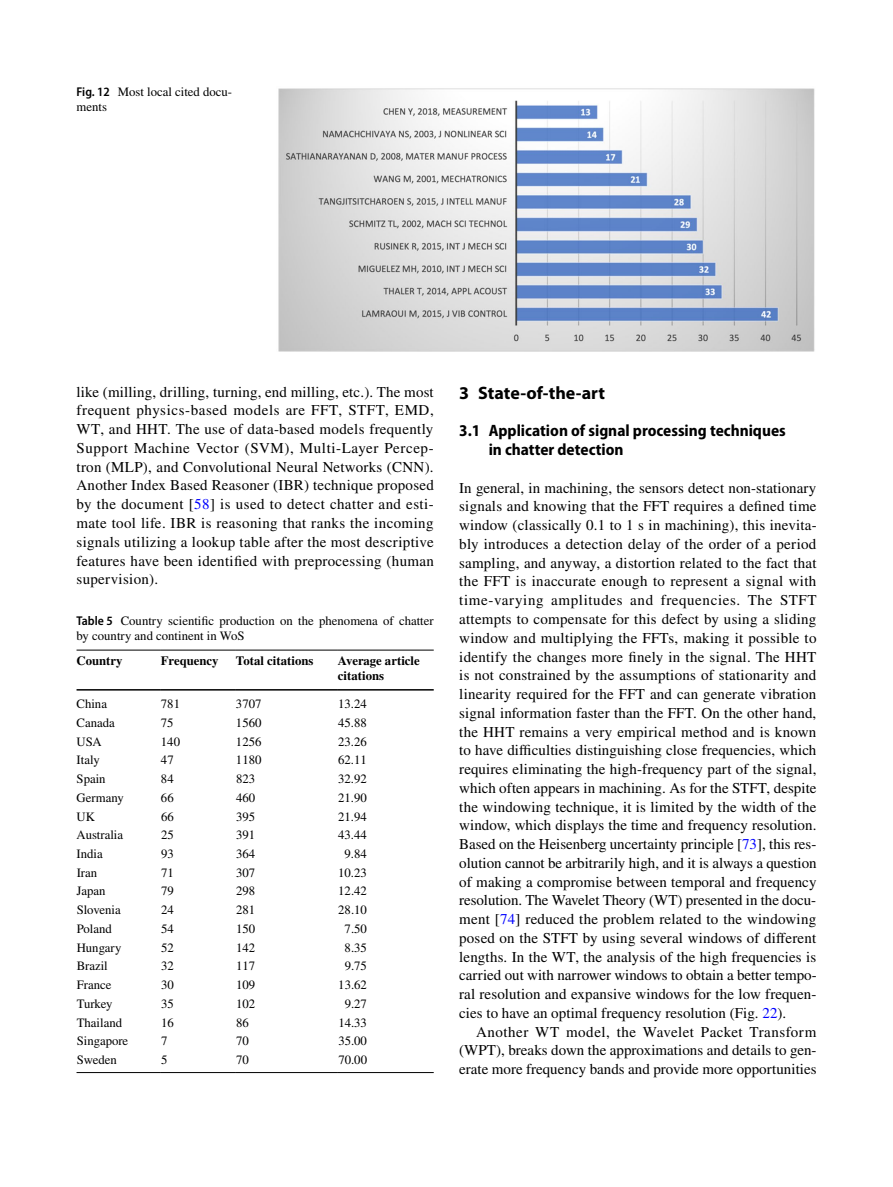
<style>
.page{position:relative;width:893px;height:1187px;background:#fff}
.page>*{position:absolute;margin:0;border:0;box-sizing:border-box;transform-origin:0 0}
.t1{font:700 18px "Myriad Pro";color:#000}
.t2{font:700 semi-condensed 16.5px/18.8px "Myriad Pro";color:#000}
.t3{font:15px/18.8px "STIX";letter-spacing:.005em;color:#000;text-align:justify}
.t4{font:12.75px/15px "STIX";color:#000}
.t5{font:700 12.75px/15px "STIX";color:#000}
.s1{font-family:"Myriad Pro";font-weight:600;font-stretch:semi-condensed}
.s2{color:#00f}
</style>
<div class="page">
<img style="left:278px;top:88px;width:537px;height:264px">
<hr style="left:77px;top:649px;width:84px;height:1px;background:#000">
<hr style="left:77px;top:689px;width:84px;height:1px;background:#000">
<hr style="left:161px;top:649px;width:75px;height:1px;background:#000">
<hr style="left:161px;top:689px;width:75px;height:1px;background:#000">
<hr style="left:236px;top:649px;width:102px;height:1px;background:#000">
<hr style="left:236px;top:689px;width:102px;height:1px;background:#000">
<hr style="left:338px;top:649px;width:96px;height:1px;background:#000">
<hr style="left:338px;top:689px;width:96px;height:1px;background:#000">
<hr style="left:77px;top:1072px;width:84px;height:1px;background:#000">
<hr style="left:161px;top:1072px;width:75px;height:1px;background:#000">
<hr style="left:236px;top:1072px;width:102px;height:1px;background:#000">
<hr style="left:338px;top:1072px;width:96px;height:1px;background:#000">
<p class="t4" style="left:77px;top:85px;width:157px"><span class="s1">Fig. 12</span> Most local cited docu&shy;ments</p>
<p class="t3" style="left:77px;top:383px;width:359px">like (milling, drilling, turning, end milling, etc.). The most frequent physics-based models are FFT, STFT, EMD, WT, and HHT. The use of data-based models frequently Support Machine Vector (SVM), Multi-Layer Percep&shy;tron (MLP), and Convolutional Neural Networks (CNN).<br>Another Index Based Reasoner (IBR) technique proposed by the document [<span class="s2">58</span>] is used to detect chatter and esti&shy;mate tool life. IBR is reasoning that ranks the incoming signals utilizing a lookup table after the most descriptive features have been identified with preprocessing (human supervision).</p>
<p class="t1" style="left:459px;top:381px;width:147px">3 State‑of‑the‑art</p>
<p class="t2" style="left:489px;top:421px;width:299px;text-indent:-29px">3.1 Application of signal processing techniques in chatter detection</p>
<p class="t3" style="left:459px;top:479px;width:359px">In general, in machining, the sensors detect non-stationary signals and knowing that the FFT requires a defined time window (classically 0.1 to 1 s in machining), this inevita&shy;bly introduces a detection delay of the order of a period sampling, and anyway, a distortion related to the fact that the FFT is inaccurate enough to represent a signal with time-varying amplitudes and frequencies. The STFT attempts to compensate for this defect by using a sliding window and multiplying the FFTs, making it possible to identify the changes more finely in the signal. The HHT is not constrained by the assumptions of stationarity and linearity required for the FFT and can generate vibration signal information faster than the FFT. On the other hand, the HHT remains a very empirical method and is known to have difficulties distinguishing close frequencies, which requires eliminating the high-frequency part of the signal, which often appears in machining. As for the STFT, despite the windowing technique, it is limited by the width of the window, which displays the time and frequency resolution.<br>Based on the Heisenberg uncertainty principle [<span class="s2">73</span>], this res&shy;olution cannot be arbitrarily high, and it is always a question of making a compromise between temporal and frequency resolution. The Wavelet Theory (WT) presented in the docu&shy;ment [<span class="s2">74</span>] reduced the problem related to the windowing posed on the STFT by using several windows of different lengths. In the WT, the analysis of the high frequencies is carried out with narrower windows to obtain a better tempo&shy;ral resolution and expansive windows for the low frequen&shy;cies to have an optimal frequency resolution (Fig. <span class="s2">22</span>).</p>
<p class="t3" style="left:459px;top:1023px;width:359px;text-indent:17px">Another WT model, the Wavelet Packet Transform (WPT), breaks down the approximations and details to gen&shy;erate more frequency bands and provide more opportunities</p>
<p class="t4" style="left:77px;top:613px;width:359px"><span class="s1">Table 5</span> Country scientific production on the phenomena of chatter by country and continent in WoS</p>
<p class="t5" style="left:77px;top:653px;width:48px">Country</p>
<p class="t5" style="left:161px;top:653px;width:59px">Frequency</p>
<p class="t5" style="left:236px;top:653px;width:79px">Total citations</p>
<p class="t5" style="left:338px;top:653px;width:83px">Average article citations</p>
<p class="t4" style="left:77px;top:697px;width:32px">China</p>
<p class="t4" style="left:161px;top:697px;width:21px">781</p>
<p class="t4" style="left:236px;top:697px;width:27px">3707</p>
<p class="t4" style="left:338px;top:697px;width:30px">13.24</p>
<p class="t4" style="left:77px;top:716px;width:40px">Canada</p>
<p class="t4" style="left:161px;top:716px;width:14px">75</p>
<p class="t4" style="left:236px;top:716px;width:27px">1560</p>
<p class="t4" style="left:338px;top:716px;width:30px">45.88</p>
<p class="t4" style="left:77px;top:734px;width:27px">USA</p>
<p class="t4" style="left:161px;top:734px;width:21px">140</p>
<p class="t4" style="left:236px;top:734px;width:27px">1256</p>
<p class="t4" style="left:338px;top:734px;width:30px">23.26</p>
<p class="t4" style="left:77px;top:753px;width:25px">Italy</p>
<p class="t4" style="left:161px;top:753px;width:14px">47</p>
<p class="t4" style="left:236px;top:753px;width:27px">1180</p>
<p class="t4" style="left:338px;top:753px;width:30px">62.11</p>
<p class="t4" style="left:77px;top:772px;width:31px">Spain</p>
<p class="t4" style="left:161px;top:772px;width:14px">84</p>
<p class="t4" style="left:236px;top:772px;width:21px">823</p>
<p class="t4" style="left:338px;top:772px;width:30px">32.92</p>
<p class="t4" style="left:77px;top:790px;width:49px">Germany</p>
<p class="t4" style="left:161px;top:790px;width:14px">66</p>
<p class="t4" style="left:236px;top:790px;width:21px">460</p>
<p class="t4" style="left:338px;top:790px;width:30px">21.90</p>
<p class="t4" style="left:77px;top:809px;width:20px">UK</p>
<p class="t4" style="left:161px;top:809px;width:14px">66</p>
<p class="t4" style="left:236px;top:809px;width:21px">395</p>
<p class="t4" style="left:338px;top:809px;width:30px">21.94</p>
<p class="t4" style="left:77px;top:828px;width:48px">Australia</p>
<p class="t4" style="left:161px;top:828px;width:14px">25</p>
<p class="t4" style="left:236px;top:828px;width:21px">391</p>
<p class="t4" style="left:338px;top:828px;width:30px">43.44</p>
<p class="t4" style="left:77px;top:847px;width:28px">India</p>
<p class="t4" style="left:161px;top:847px;width:14px">93</p>
<p class="t4" style="left:236px;top:847px;width:21px">364</p>
<p class="t4" style="left:345px;top:847px;width:24px">9.84</p>
<p class="t4" style="left:77px;top:865px;width:22px">Iran</p>
<p class="t4" style="left:161px;top:865px;width:14px">71</p>
<p class="t4" style="left:236px;top:865px;width:21px">307</p>
<p class="t4" style="left:338px;top:865px;width:30px">10.23</p>
<p class="t4" style="left:77px;top:884px;width:30px">Japan</p>
<p class="t4" style="left:161px;top:884px;width:14px">79</p>
<p class="t4" style="left:236px;top:884px;width:21px">298</p>
<p class="t4" style="left:338px;top:884px;width:30px">12.42</p>
<p class="t4" style="left:77px;top:903px;width:46px">Slovenia</p>
<p class="t4" style="left:161px;top:903px;width:14px">24</p>
<p class="t4" style="left:236px;top:903px;width:21px">281</p>
<p class="t4" style="left:338px;top:903px;width:30px">28.10</p>
<p class="t4" style="left:77px;top:921px;width:37px">Poland</p>
<p class="t4" style="left:161px;top:921px;width:14px">54</p>
<p class="t4" style="left:236px;top:921px;width:21px">150</p>
<p class="t4" style="left:345px;top:921px;width:24px">7.50</p>
<p class="t4" style="left:77px;top:940px;width:46px">Hungary</p>
<p class="t4" style="left:161px;top:940px;width:14px">52</p>
<p class="t4" style="left:236px;top:940px;width:21px">142</p>
<p class="t4" style="left:345px;top:940px;width:24px">8.35</p>
<p class="t4" style="left:77px;top:959px;width:33px">Brazil</p>
<p class="t4" style="left:161px;top:959px;width:14px">32</p>
<p class="t4" style="left:236px;top:959px;width:21px">117</p>
<p class="t4" style="left:345px;top:959px;width:24px">9.75</p>
<p class="t4" style="left:77px;top:978px;width:36px">France</p>
<p class="t4" style="left:161px;top:978px;width:14px">30</p>
<p class="t4" style="left:236px;top:978px;width:21px">109</p>
<p class="t4" style="left:338px;top:978px;width:30px">13.62</p>
<p class="t4" style="left:77px;top:996px;width:37px">Turkey</p>
<p class="t4" style="left:161px;top:996px;width:14px">35</p>
<p class="t4" style="left:236px;top:996px;width:21px">102</p>
<p class="t4" style="left:345px;top:996px;width:24px">9.27</p>
<p class="t4" style="left:77px;top:1015px;width:47px">Thailand</p>
<p class="t4" style="left:161px;top:1015px;width:14px">16</p>
<p class="t4" style="left:236px;top:1015px;width:14px">86</p>
<p class="t4" style="left:338px;top:1015px;width:30px">14.33</p>
<p class="t4" style="left:77px;top:1034px;width:53px">Singapore</p>
<p class="t4" style="left:161px;top:1034px;width:8px">7</p>
<p class="t4" style="left:236px;top:1034px;width:14px">70</p>
<p class="t4" style="left:338px;top:1034px;width:30px">35.00</p>
<p class="t4" style="left:77px;top:1053px;width:42px">Sweden</p>
<p class="t4" style="left:161px;top:1053px;width:8px">5</p>
<p class="t4" style="left:236px;top:1053px;width:14px">70</p>
<p class="t4" style="left:338px;top:1053px;width:30px">70.00</p>
</div>
